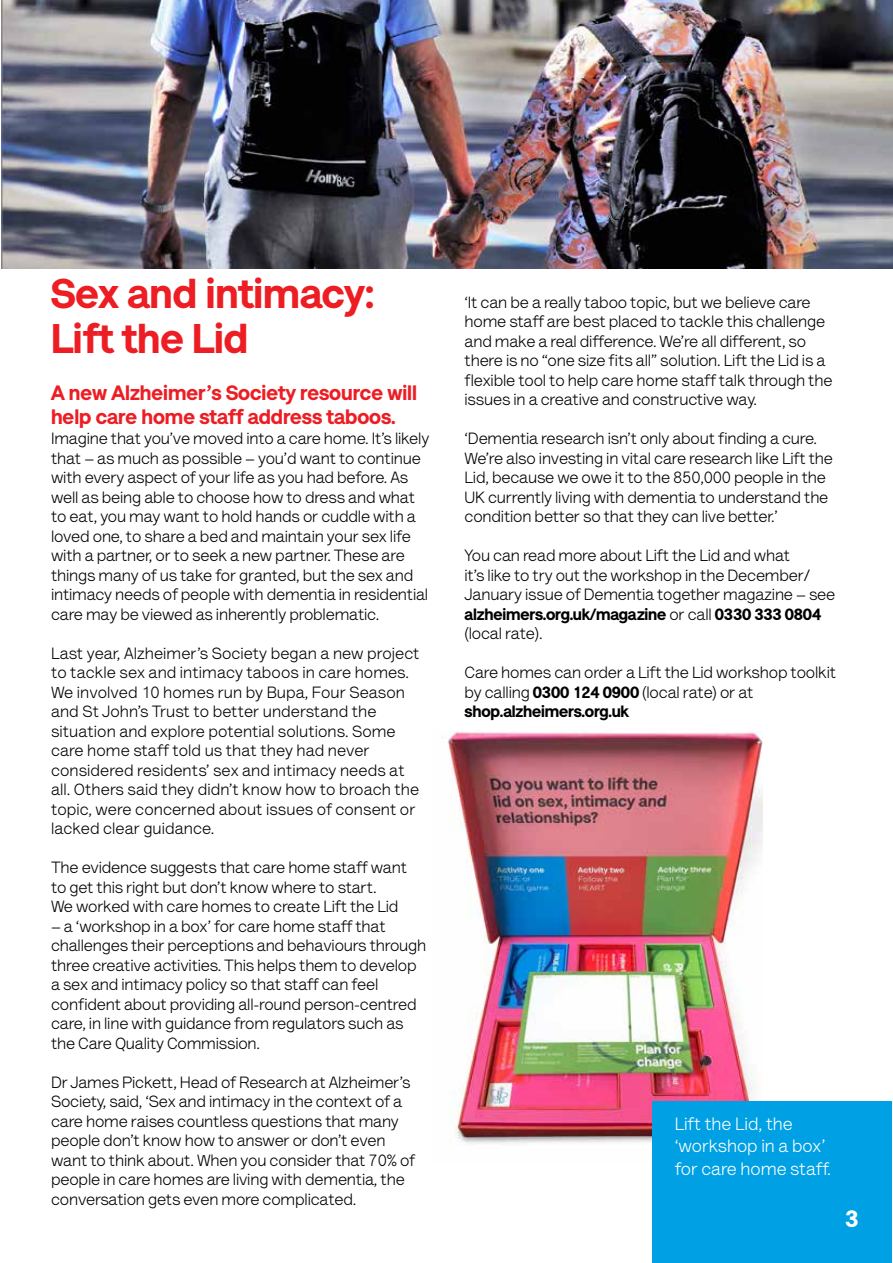
<style>
.page{position:relative;width:893px;height:1263px;background:#fff}
.page>*{position:absolute;margin:0;border:0;box-sizing:border-box;transform-origin:0 0}
.t1{font:900 42px/45px "AS Lettera Text";color:#ed1d24}
.t2{font:900 24px "AS Lettera Text";color:#fff}
.t3{font:900 21px/24px "AS Lettera Text";color:#ed1d24}
.t4{font:18px/22.5px "AS Lettera Text";color:#fff}
.t5{font:16.5px/19.5px "AS Lettera Text";letter-spacing:-.01em;color:#000}
.s1{font-weight:900}
</style>
<div class="page">
<img style="left:1px;top:0;width:892px;height:268px">
<img style="left:446px;top:730px;width:317px;height:432px">
<div style="left:653px;top:1101px;width:239px;height:162px;background:#00a1e4"></div>
<h1 class="t1" style="left:51px;top:268px;width:325px">Sex and intimacy:<br>Lift the Lid</h1>
<p class="t3" style="left:51px;top:379px;width:368px">A new Alzheimer’s Society resource will help care home staff address taboos.</p>
<p class="t5" style="left:51px;top:427px;width:380px">Imagine that you’ve moved into a care home. It’s likely that – as much as possible – you’d want to continue with every aspect of your life as you had before. As well as being able to choose how to dress and what to eat, you may want to hold hands or cuddle with a loved one, to share a bed and maintain your sex life with a partner, or to seek a new partner. These are things many of us take for granted, but the sex and intimacy needs of people with dementia in residential care may be viewed as inherently problematic.</p>
<p class="t5" style="left:51px;top:642px;width:370px">Last year, Alzheimer’s Society began a new project to tackle sex and intimacy taboos in care homes.<br>We involved 10 homes run by Bupa, Four Season and St John’s Trust to better understand the situation and explore potential solutions. Some care home staff told us that they had never considered residents’ sex and intimacy needs at all. Others said they didn’t know how to broach the topic, were concerned about issues of consent or lacked clear guidance.</p>
<p class="t5" style="left:51px;top:856px;width:357px">The evidence suggests that care home staff want to get this right but don’t know where to start.<br>We worked with care homes to create Lift the Lid</p>
<p class="t5" style="left:51px;top:915px;width:377px">– a ‘workshop in a box’ for care home staff that challenges their perceptions and behaviours through three creative activities. This helps them to develop a sex and intimacy policy so that staff can feel confident about providing all-round person-centred care, in line with guidance from regulators such as the Care Quality Commission.</p>
<p class="t5" style="left:51px;top:1071px;width:365px">Dr James Pickett, Head of Research at Alzheimer’s Society, said, ‘Sex and intimacy in the context of a care home raises countless questions that many people don’t know how to answer or don’t even want to think about. When you consider that 70% of people in care homes are living with dementia, the conversation gets even more complicated.</p>
<p class="t5" style="left:465px;top:291px;width:369px">‘It can be a really taboo topic, but we believe care home staff are best placed to tackle this challenge and make a real difference. We’re all different, so there is no “one size fits all” solution. Lift the Lid is a flexible tool to help care home staff talk through the issues in a creative and constructive way.</p>
<p class="t5" style="left:465px;top:427px;width:370px">‘Dementia research isn’t only about finding a cure.<br>We’re also investing in vital care research like Lift the Lid, because we owe it to the 850,000 people in the UK currently living with dementia to understand the condition better so that they can live better.’</p>
<p class="t5" style="left:465px;top:544px;width:372px">You can read more about Lift the Lid and what<br>it’s like to try out the workshop in the December/ January issue of Dementia together magazine – see <span class="s1">alzheimers.org.uk/magazine</span> or call <span class="s1">0330 333 0804 </span>(local rate).</p>
<p class="t5" style="left:465px;top:662px;width:373px">Care homes can order a Lift the Lid workshop toolkit by calling <span class="s1">0300 124 0900</span> (local rate) or at <span class="s1">shop.alzheimers.org.uk</span></p>
<p class="t4" style="left:675px;top:1111px;width:158px">Lift the Lid, the ‘workshop in a box’ for care home staff.</p>
<h2 class="t2" style="left:845px;top:1198px;width:15px">3</h2>
</div>
